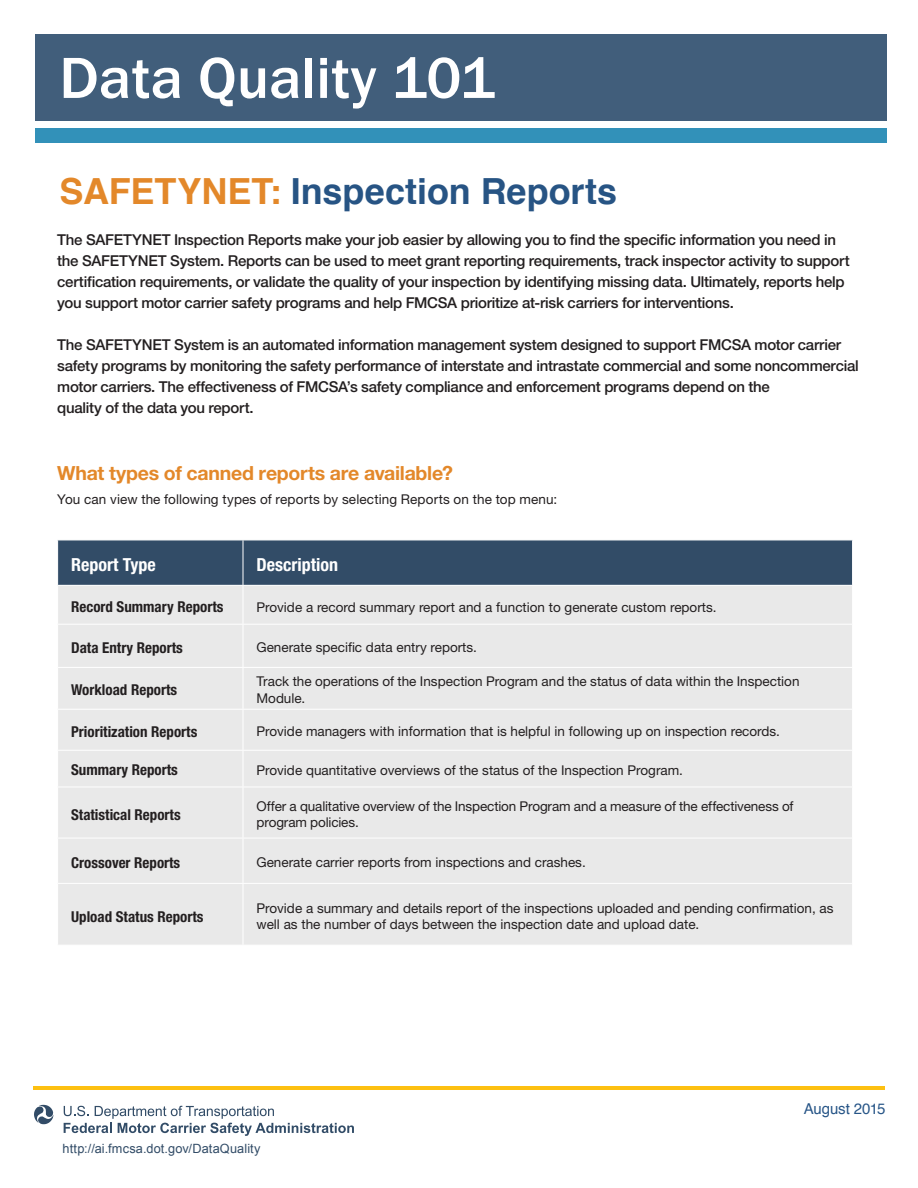
<style>
.page{position:relative;width:918px;height:1188px;background:#fff}
.page>*{position:absolute;margin:0;border:0;box-sizing:border-box;transform-origin:0 0}
.t1{font:500 60px "Franklin Gothic";color:#fff}
.t2{font:700 36px "Helvetica";color:#275484}
.t3{font:700 19.5px "Helvetica Neue LT Std";letter-spacing:-.015em;color:#e3882a}
.t4{font:700 condensed 18px "Helvetica Neue LT Std";color:#fff}
.t5{font:500 15px/21px "Helvetica Neue LT Std";letter-spacing:-.02em;color:#231f20}
.t6{font:700 condensed 15px "Helvetica Neue LT Std";color:#231f20}
.t7{font:15px "Helvetica";letter-spacing:-.01em;color:#275587}
.t8{font:13.5px/16.2px "Helvetica Neue LT Std";color:#231f20}
.t9{font:12.75px "Arial";letter-spacing:.01em;color:#324c67}
.s1{color:#e3882a}
</style>
<div class="page">
<div style="left:58px;top:541px;width:794px;height:44px;background:#324c67"></div>
<div style="left:58px;top:586px;width:794px;height:359px;background:#e9e9e9"></div>
<hr style="left:243px;top:540px;width:1px;height:45px;background:#fff">
<hr style="left:243px;top:586px;width:1px;height:38px;background:#fff">
<hr style="left:57px;top:624px;width:186px;height:1px;background:#fff">
<hr style="left:243px;top:624px;width:610px;height:1px;background:#fff">
<hr style="left:243px;top:625px;width:1px;height:42px;background:#fff">
<hr style="left:57px;top:667px;width:186px;height:1px;background:#fff">
<hr style="left:243px;top:667px;width:610px;height:1px;background:#fff">
<hr style="left:243px;top:668px;width:1px;height:41px;background:#fff">
<hr style="left:57px;top:709px;width:186px;height:1px;background:#fff">
<hr style="left:243px;top:709px;width:610px;height:1px;background:#fff">
<hr style="left:243px;top:710px;width:1px;height:40px;background:#fff">
<hr style="left:243px;top:787px;width:1px;height:51px;background:#fff">
<hr style="left:57px;top:838px;width:186px;height:1px;background:#fff">
<hr style="left:243px;top:838px;width:610px;height:1px;background:#fff">
<hr style="left:243px;top:838px;width:1px;height:45px;background:#fff">
<hr style="left:57px;top:883px;width:186px;height:1px;background:#fff">
<hr style="left:243px;top:883px;width:610px;height:1px;background:#fff">
<hr style="left:243px;top:884px;width:1px;height:61px;background:#fff">
<hr style="left:57px;top:750px;width:186px;height:1px;background:#fff">
<hr style="left:57px;top:787px;width:186px;height:1px;background:#fff">
<hr style="left:243px;top:750px;width:610px;height:1px;background:#fff">
<hr style="left:243px;top:751px;width:1px;height:36px;background:#fff">
<hr style="left:243px;top:787px;width:610px;height:1px;background:#fff">
<div style="left:35px;top:34px;width:852px;height:87px;background:#415e7b"></div>
<div style="left:35px;top:129px;width:852px;height:14px;background:#3291b9"></div>
<hr style="left:33px;top:1086px;width:852px;height:4px;background:#fdc011">
<svg style="left:34px;top:1105px;width:20px;height:20px"></svg>
<svg style="left:64px;top:1106px;width:290px;height:30px"></svg>
<p class="t1" style="left:60px;top:41px;width:437px">Data Quality 101</p>
<p class="t2" style="left:60px;top:162px;width:559px"><span class="s1">SAFETYNET:</span> Inspection Reports</p>
<p class="t5" style="left:57px;top:229px;width:794px">The SAFETYNET Inspection Reports make your job easier by allowing you to find the specific information you need in the SAFETYNET System. Reports can be used to meet grant reporting requirements, track inspector activity to support certification requirements, or validate the quality of your inspection by identifying missing data. Ultimately, reports help you support motor carrier safety programs and help FMCSA prioritize at-risk carriers for interventions.</p>
<p class="t5" style="left:57px;top:334px;width:803px">The SAFETYNET System is an automated information management system designed to support FMCSA motor carrier safety programs by monitoring the safety performance of interstate and intrastate commercial and some noncommercial motor carriers. The effectiveness of FMCSA’s safety compliance and enforcement programs depend on the</p>
<p class="t5" style="left:57px;top:397px;width:198px">quality of the data you report.</p>
<p class="t3" style="left:57px;top:461px;width:397px">What types of canned reports are available?</p>
<p class="t8" style="left:57px;top:491px;width:502px">You can view the following types of reports by selecting Reports on the top menu:</p>
<p class="t4" style="left:71px;top:553px;width:86px">Report Type</p>
<p class="t4" style="left:256px;top:554px;width:83px">Description</p>
<p class="t6" style="left:71px;top:597px;width:154px">Record Summary Reports</p>
<p class="t8" style="left:256px;top:599px;width:462px">Provide a record summary report and a function to generate custom reports.</p>
<p class="t6" style="left:71px;top:638px;width:113px">Data Entry Reports</p>
<p class="t8" style="left:256px;top:639px;width:222px">Generate specific data entry reports.</p>
<p class="t6" style="left:71px;top:681px;width:108px">Workload Reports</p>
<p class="t8" style="left:256px;top:673px;width:545px">Track the operations of the Inspection Program and the status of data within the Inspection<br>Module.</p>
<p class="t6" style="left:71px;top:722px;width:128px">Prioritization Reports</p>
<p class="t8" style="left:256px;top:723px;width:525px">Provide managers with information that is helpful in following up on inspection records.</p>
<p class="t6" style="left:71px;top:761px;width:108px">Summary Reports</p>
<p class="t8" style="left:256px;top:762px;width:428px">Provide quantitative overviews of the status of the Inspection Program.</p>
<p class="t6" style="left:71px;top:805px;width:111px">Statistical Reports</p>
<p class="t8" style="left:256px;top:798px;width:539px">Offer a qualitative overview of the Inspection Program and a measure of the effectiveness of program policies.</p>
<p class="t6" style="left:71px;top:853px;width:111px">Crossover Reports</p>
<p class="t8" style="left:256px;top:854px;width:331px">Generate carrier reports from inspections and crashes.</p>
<p class="t6" style="left:71px;top:907px;width:134px">Upload Status Reports</p>
<p class="t8" style="left:256px;top:900px;width:579px">Provide a summary and details report of the inspections uploaded and pending confirmation, as well as the number of days between the inspection date and upload date.</p>
<p class="t9" style="left:63px;top:1140px;width:199px">http://ai.fmcsa.dot.gov/DataQuality</p>
<p class="t7" style="left:804px;top:1097px;width:83px">August 2015</p>
</div>
